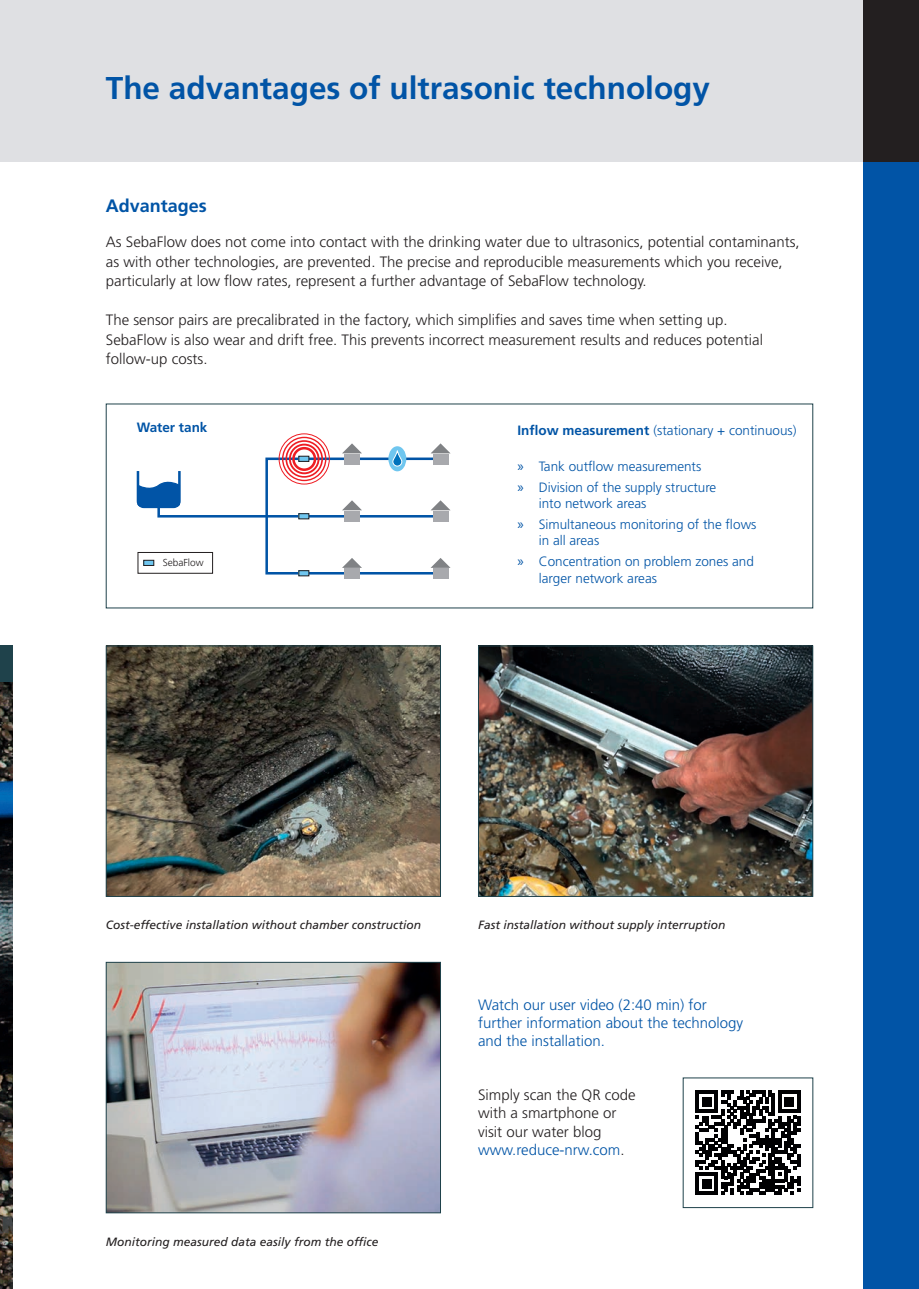
<style>
.page{position:relative;width:919px;height:1289px;background:#fff}
.page>*{position:absolute;margin:0;border:0;box-sizing:border-box;transform-origin:0 0}
.t1{font:700 31.5px "Frutiger LT Std";color:#0154a6}
.Fließtext{font:700 18px "Frutiger LT Std";color:#0154a6}
.Fließtext-2{font:300 15px/19.5px "Frutiger LT Std";color:#231f20}
.Fließtext-3{font:300 15px/18px "Frutiger LT Std";color:#0154a6}
.t2{font:300 13.5px/16.2px "Frutiger LT Std";color:#0154a6}
.t3{font:700 13.5px "Frutiger LT Std";color:#0154a6}
.Fließtext-4{font:italic 12px "Frutiger LT Std";color:#231f20}
.t4{font:300 10.05px "Frutiger LT Std";color:#231f20}
.s1{font-weight:700}
.s2{font-family:"Myriad Pro";font-weight:400;font-size:15px}
.s3{color:#0154a6}
</style>
<div class="page">
<div style="left:0;top:0;width:863px;height:162px;background:#dfe0e3"></div>
<div style="left:863px;top:162px;width:55px;height:1126px;background:#0154a6"></div>
<div style="left:863px;top:0;width:55px;height:162px;background:#231f20"></div>
<div style="left:433px;top:568px;width:15px;height:11px;background:#a8a9ad"></div>
<div style="left:344px;top:568px;width:15px;height:11px;background:#a8a9ad"></div>
<div style="left:285px;top:440px;width:38px;height:37px;border:2px solid #ee1d23;border-radius:50%"></div>
<div style="left:282px;top:437px;width:44px;height:44px;border:1px solid #ee1d23;border-radius:50%"></div>
<svg style="left:136px;top:443px;width:314px;height:133px"></svg>
<div style="left:299px;top:513px;width:10px;height:6px;background:#6fc6ef"></div>
<div style="left:298px;top:513px;width:11px;height:6px;border:1px solid #231f20"></div>
<div style="left:138px;top:552px;width:74px;height:21px;background:#fff"></div>
<div style="left:138px;top:552px;width:75px;height:21px;border:1px solid #231f20"></div>
<div style="left:144px;top:560px;width:10px;height:5px;background:#6fc6ef"></div>
<div style="left:143px;top:560px;width:11px;height:5px;border:1px solid #231f20"></div>
<div style="left:0;top:645px;width:13px;height:37px;background:#1f424b"></div>
<img style="left:0;top:682px;width:13px;height:606px">
<img style="left:480px;top:647px;width:331px;height:247px">
<div style="left:478px;top:645px;width:335px;height:251px;border:1px solid #1f424b"></div>
<img style="left:108px;top:647px;width:331px;height:247px">
<div style="left:106px;top:645px;width:335px;height:251px;border:1px solid #1f424b"></div>
<img style="left:108px;top:963px;width:331px;height:248px">
<div style="left:106px;top:961px;width:335px;height:252px;border:1px solid #1f424b"></div>
<svg style="left:695px;top:1090px;width:105px;height:104px"></svg>
<p class="t1" style="left:106px;top:70px;width:605px">The advantages of ultrasonic technology</p>
<p class="Fließtext" style="left:106px;top:195px;width:103px">Advantages</p>
<p class="Fließtext-2" style="left:106px;top:233px;width:695px">As SebaFlow does not come into contact with the drinking water due to ultrasonics, potential contaminants, as with other technologies, are prevented. The precise and reproducible measurements which you receive, particularly at low flow rates, represent a further advantage of SebaFlow technology.</p>
<p class="Fließtext-2" style="left:106px;top:311px;width:658px">The sensor pairs are precalibrated in the factory, which simplifies and saves time when setting up.<br>SebaFlow is also wear and drift free. This prevents incorrect measurement results and reduces potential follow-up costs.</p>
<p class="t3" style="left:137px;top:420px;width:72px">Water tank</p>
<p class="t4" style="left:163px;top:556px;width:43px">SebaFlow</p>
<p class="t2" style="left:517px;top:423px;width:280px"><span class="s1">Inflow measurement</span> (stationary + continuous)</p>
<p class="t2" style="left:517px;top:458px;width:185px"><span class="s2">»</span> Tank outflow measurements</p>
<p class="t2" style="left:538px;top:479px;width:179px;text-indent:-21px"><span class="s2">»</span> Division of the supply structure into network areas</p>
<p class="t2" style="left:538px;top:516px;width:219px;text-indent:-21px"><span class="s2">»</span> Simultaneous monitoring of the flows in all areas</p>
<p class="t2" style="left:538px;top:554px;width:217px;text-indent:-21px"><span class="s2">»</span> Concentration on problem zones and larger network areas</p>
<p class="Fließtext-4" style="left:106px;top:918px;width:317px">Cost-effective installation without chamber construction</p>
<p class="Fließtext-4" style="left:478px;top:918px;width:249px">Fast installation without supply interruption</p>
<p class="Fließtext-3" style="left:478px;top:996px;width:267px">Watch our user video (2:40 min) for further information about the technology and the installation.</p>
<p class="Fließtext-4" style="left:106px;top:1234px;width:274px">Monitoring measured data easily from the office</p>
<p class="Fließtext-2" style="left:478px;top:1086px;width:159px;line-height:18px">Simply scan the QR code with a smartphone or visit our water blog <span class="s3">www.reduce-nrw.com</span>.</p>
</div>
